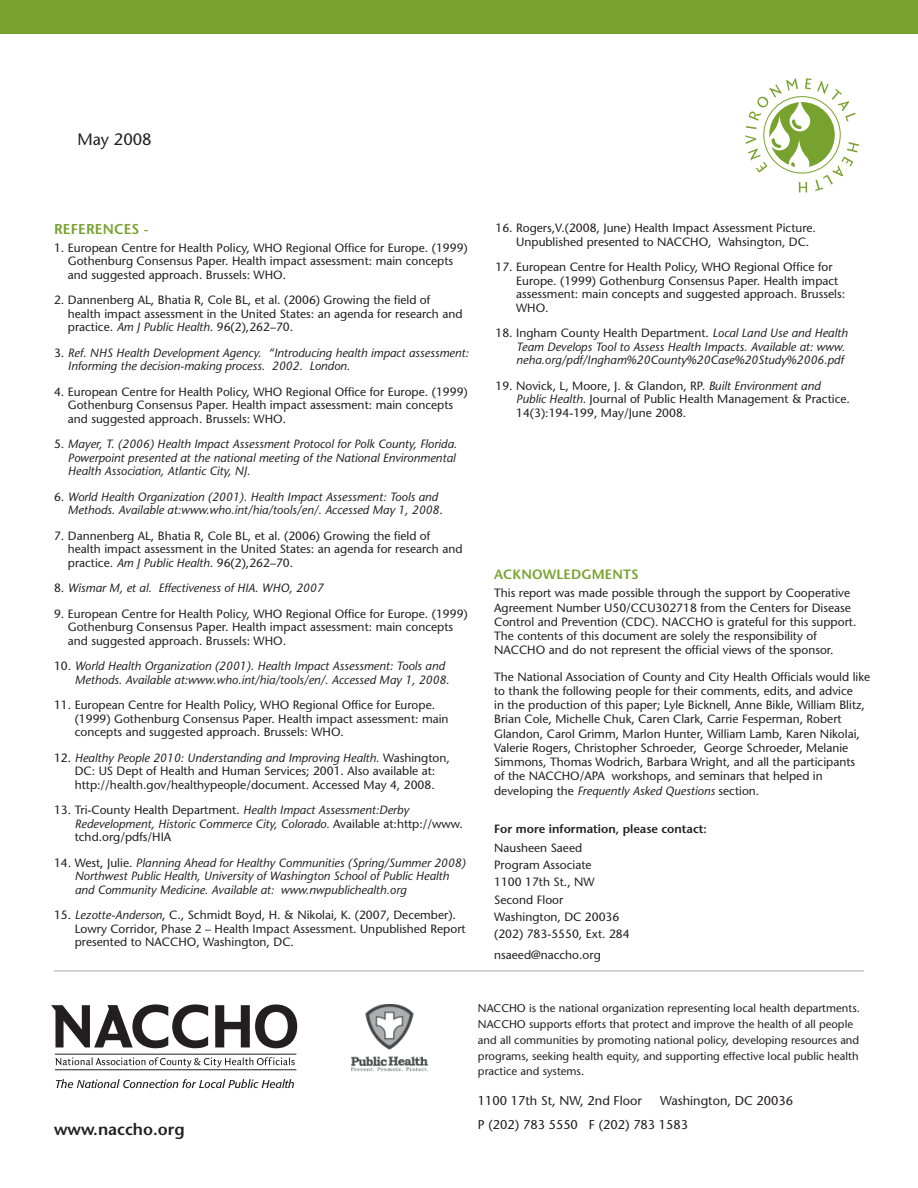
<style>
.page{position:relative;width:918px;height:1188px;background:#fff}
.page>*{position:absolute;margin:0;border:0;box-sizing:border-box;transform-origin:0 0}
.t1{font:600 16.5px "Stone Sans";color:#231f20}
.t2{font:16.5px "Stone Sans";color:#231f20}
.t3{font:600 14.25px "Stone Sans";letter-spacing:.01em;color:#78a22e}
.t4{font:600 13.5px "Stone Sans";letter-spacing:.01em;color:#78a22e}
.t5{font:12.75px "Stone Sans";color:#231f20}
.t6{font:12px/13.5px "Stone Sans";color:#231f20}
.t7{font:italic 12px/13.5px "Stone Sans";color:#231f20}
.t8{font:600 12px "Stone Sans";color:#231f20}
.t9{font:11.25px/15.8px "Stone Sans";color:#231f20}
.s1{font-style:italic}
.s2{font-style:normal}
</style>
<div class="page">
<div style="left:0;top:0;width:918px;height:34px;background:#78a22e"></div>
<svg style="left:56px;top:1079px;width:238px;height:9px"></svg>
<svg style="left:51px;top:1004px;width:157px;height:44px"></svg>
<svg style="left:215px;top:1004px;width:82px;height:44px"></svg>
<svg style="left:55px;top:1057px;width:240px;height:10px"></svg>
<hr style="left:55px;top:1054px;width:241px;height:1px;background:#231f20">
<hr style="left:55px;top:1069px;width:241px;height:1px;background:#231f20">
<svg style="left:745px;top:78px;width:114px;height:114px"></svg>
<hr style="left:54px;top:971px;width:810px;height:1px;background:#a7a9ac">
<img style="left:351px;top:1004px;width:77px;height:67px">
<h1 class="t2" style="left:77px;top:133px;width:76px">May 2008</h1>
<p class="t3" style="left:54px;top:223px;width:96px">REFERENCES -</p>
<p class="t6" style="left:68px;top:242px;width:401px;text-indent:-14px">1. European Centre for Health Policy, WHO Regional Office for Europe. (1999)<br>Gothenburg Consensus Paper. Health impact assessment: main concepts and suggested approach. Brussels: WHO.</p>
<p class="t6" style="left:68px;top:295px;width:396px;text-indent:-14px">2. Dannenberg AL, Bhatia R, Cole BL, et al. (2006) Growing the field of health impact assessment in the United States: an agenda for research and practice. <span class="s1">Am J Public Health</span>. 96(2),262–70.</p>
<p class="t7" style="left:68px;top:347px;width:402px;text-indent:-14px"><span class="s2">3.</span> Ref. NHS Health Development Agency. “Introducing health impact assessment:<br>Informing the decision-making process. 2002. London.</p>
<p class="t6" style="left:68px;top:386px;width:401px;text-indent:-14px">4. European Centre for Health Policy, WHO Regional Office for Europe. (1999)<br>Gothenburg Consensus Paper. Health impact assessment: main concepts and suggested approach. Brussels: WHO.</p>
<p class="t7" style="left:68px;top:439px;width:391px;text-indent:-14px"><span class="s2">5.</span> Mayer, T. (2006) Health Impact Assessment Protocol for Polk County, Florida.<br>Powerpoint presented at the national meeting of the National Environmental<br>Health Association, Atlantic City, NJ.</p>
<p class="t7" style="left:68px;top:491px;width:376px;text-indent:-14px"><span class="s2">6.</span> World Health Organization (2001). Health Impact Assessment: Tools and<br>Methods. Available at:www.who.int/hia/tools/en/. Accessed May 1, 2008<span class="s2">.</span></p>
<p class="t6" style="left:68px;top:530px;width:396px;text-indent:-14px">7. Dannenberg AL, Bhatia R, Cole BL, et al. (2006) Growing the field of health impact assessment in the United States: an agenda for research and practice. <span class="s1">Am J Public Health</span>. 96(2),262–70.</p>
<p class="t7" style="left:54px;top:583px;width:271px"><span class="s2">8.</span> Wismar M, et al. Effectiveness of HIA. WHO, 2007</p>
<p class="t6" style="left:68px;top:608px;width:401px;text-indent:-14px">9. European Centre for Health Policy, WHO Regional Office for Europe. (1999)<br>Gothenburg Consensus Paper. Health impact assessment: main concepts and suggested approach. Brussels: WHO.</p>
<p class="t7" style="left:75px;top:661px;width:376px;text-indent:-21px"><span class="s2">10.</span> World Health Organization (2001). Health Impact Assessment: Tools and<br>Methods. Available at:www.who.int/hia/tools/en/. Accessed May 1, 2008.</p>
<p class="t6" style="left:75px;top:700px;width:375px;text-indent:-21px">11. European Centre for Health Policy, WHO Regional Office for Europe. (1999) Gothenburg Consensus Paper. Health impact assessment: main concepts and suggested approach. Brussels: WHO.</p>
<p class="t6" style="left:54px;top:752px;width:397px;text-align:center">12. <span class="s1">Healthy People 2010: Understanding and Improving Health.</span> Washington,<br>DC: US Dept of Health and Human Services; 2001. Also available at: http://health.gov/healthypeople/document. Accessed May 4, 2008.</p>
<p class="t7" style="left:75px;top:805px;width:390px;text-indent:-21px"><span class="s2">13. Tri-County Health Department.</span> Health Impact Assessment:Derby<br>Redevelopment, Historic Commerce City, Colorado. <span class="s2">Available at:http://www. tchd.org/pdfs/HIA</span></p>
<p class="t7" style="left:75px;top:857px;width:393px;text-indent:-21px"><span class="s2">14. West, Julie.</span> Planning Ahead for Healthy Communities (Spring/Summer 2008)<br>Northwest Public Health, University of Washington School of Public Health and Community Medicine. Available at: www.nwpublichealth.org</p>
<p class="t6" style="left:75px;top:910px;width:392px;text-indent:-21px">15. <span class="s1">Lezotte-Anderson</span>, C., Schmidt Boyd, H. &amp; Nikolai, K. (2007, December).<br>Lowry Corridor, Phase 2 – Health Impact Assessment. Unpublished Report presented to NACCHO, Washington, DC.</p>
<p class="t6" style="left:516px;top:222px;width:301px;text-indent:-21px">16. Rogers,V.(2008, June) Health Impact Assessment Picture.<br>Unpublished presented to NACCHO, Wahsington, DC.</p>
<p class="t6" style="left:516px;top:261px;width:330px;text-indent:-21px">17. European Centre for Health Policy, WHO Regional Office for Europe. (1999) Gothenburg Consensus Paper. Health impact assessment: main concepts and suggested approach. Brussels:<br>WHO.</p>
<p class="t7" style="left:516px;top:327px;width:333px;text-indent:-21px"><span class="s2">18. Ingham County Health Department.</span> Local Land Use and Health<br>Team Develops Tool to Assess Health Impacts. Available at: www. neha.org/pdf/Ingham%20County%20Case%20Study%2006.pdf</p>
<p class="t6" style="left:516px;top:380px;width:335px;text-indent:-21px">19. Novick, L, Moore, J. &amp; Glandon, RP. <span class="s1">Built Environment and<br>Public Health</span>. Journal of Public Health Management &amp; Practice.<br>14(3):194-199, May/June 2008.</p>
<p class="t4" style="left:494px;top:569px;width:146px">ACKNOWLEDGMENTS</p>
<p class="t6" style="left:494px;top:587px;width:364px;line-height:14.2px">This report was made possible through the support by Cooperative Agreement Number U50/CCU302718 from the Centers for Disease Control and Prevention (CDC). NACCHO is grateful for this support.<br>The contents of this document are solely the responsibility of NACCHO and do not represent the official views of the sponsor.</p>
<p class="t6" style="left:494px;top:671px;width:378px;line-height:14.2px">The National Association of County and City Health Officials would like to thank the following people for their comments, edits, and advice<br>in the production of this paper; Lyle Bicknell, Anne Bikle, William Blitz, Brian Cole, Michelle Chuk, Caren Clark, Carrie Fesperman, Robert Glandon, Carol Grimm, Marlon Hunter, William Lamb, Karen Nikolai, Valerie Rogers, Christopher Schroeder, George Schroeder, Melanie Simmons, Thomas Wodrich, Barbara Wright, and all the participants<br>of the NACCHO/APA workshops, and seminars that helped in developing the <span class="s1">Frequently Asked Questions</span> section.</p>
<p class="t8" style="left:494px;top:824px;width:214px">For more information, please contact:</p>
<p class="t6" style="left:494px;top:840px;width:137px;line-height:17.2px">Nausheen Saeed<br>Program Associate<br>1100 17th St., NW<br>Second Floor<br>Washington, DC 20036 (202) 783-5550, Ext. 284</p>
<p class="t6" style="left:494px;top:949px;width:108px">nsaeed@naccho.org</p>
<p class="t9" style="left:478px;top:1002px;width:383px">NACCHO is the national organization representing local health departments.<br>NACCHO supports efforts that protect and improve the health of all people and all communities by promoting national policy, developing resources and programs, seeking health equity, and supporting effective local public health practice and systems.</p>
<p class="t5" style="left:478px;top:1096px;width:165px">1100 17th St, NW, 2nd Floor</p>
<p class="t5" style="left:660px;top:1096px;width:135px">Washington, DC 20036</p>
<h1 class="t1" style="left:54px;top:1123px;width:132px">www.naccho.org</h1>
<p class="t5" style="left:478px;top:1120px;width:212px">P (202) 783 5550 F (202) 783 1583</p>
</div>
